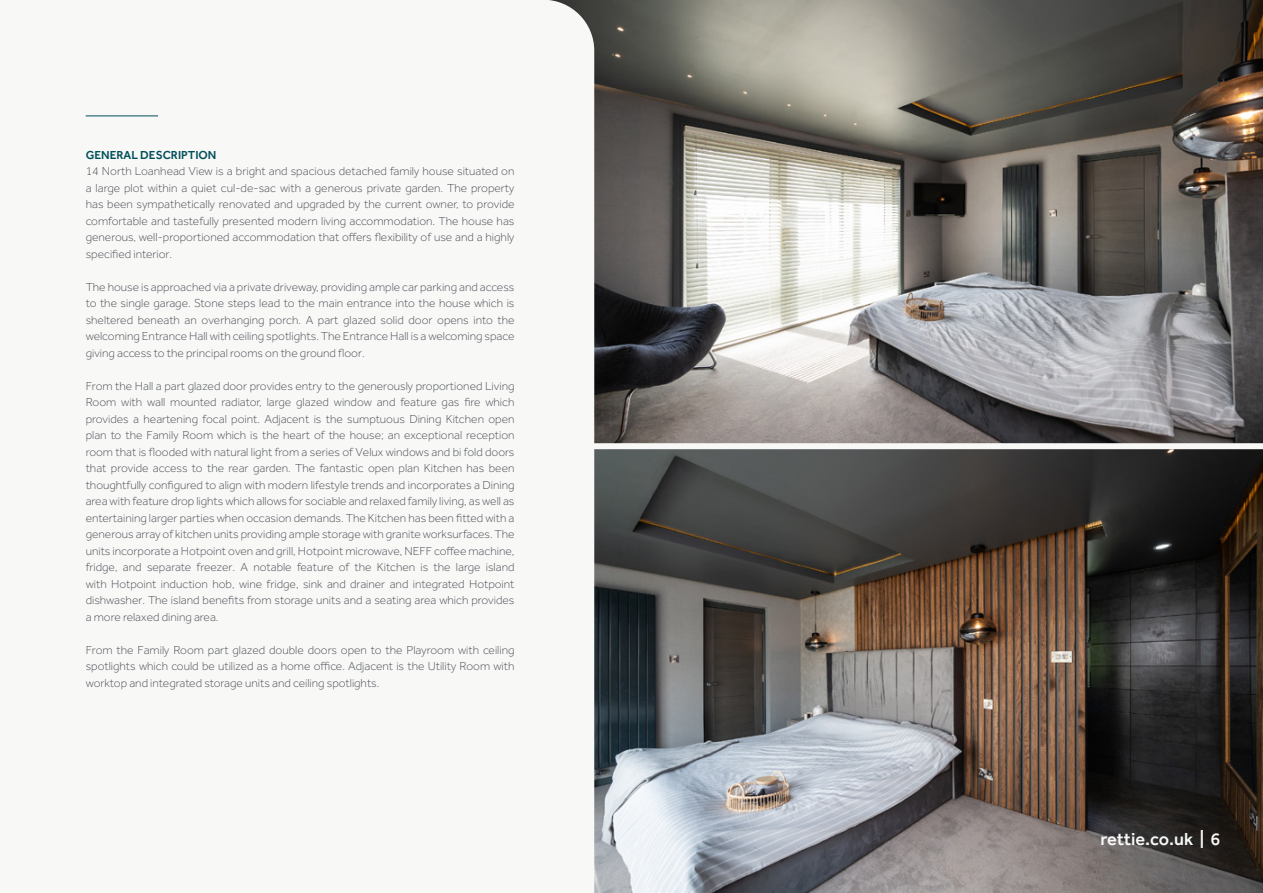
<style>
.page{position:relative;width:1263px;height:893px;background:#fff}
.page>*{position:absolute;margin:0;border:0;box-sizing:border-box;transform-origin:0 0}
.t1{font:500 18px "Effra";color:#f8f8f7}
.t2{font:300 12px/16.5px "Effra";color:#4d5056;text-align:justify}
.t3{font:500 12px "Effra";color:#004e59}
</style>
<div class="page">
<img style="left:594px;top:0;width:669px;height:893px">
<div style="left:541px;top:443px;width:722px;height:6px;background:#f8f8f7"></div>
<hr style="left:86px;top:116px;width:72px;height:1px;background:#004e59">
<p class="t3" style="left:86px;top:147px;width:132px">GENERAL DESCRIPTION</p>
<p class="t2" style="left:86px;top:163px;width:430px">14 North Loanhead View is a bright and spacious detached family house situated on a large plot within a quiet cul-de-sac with a generous private garden. The property has been sympathetically renovated and upgraded by the current owner, to provide comfortable and tastefully presented modern living accommodation. The house has generous, well-proportioned accommodation that offers flexibility of use and a highly specified interior.</p>
<p class="t2" style="left:86px;top:278px;width:430px">The house is approached via a private driveway, providing ample car parking and access to the single garage. Stone steps lead to the main entrance into the house which is sheltered beneath an overhanging porch. A part glazed solid door opens into the welcoming Entrance Hall with ceiling spotlights. The Entrance Hall is a welcoming space giving access to the principal rooms on the ground floor.</p>
<p class="t2" style="left:86px;top:377px;width:430px">From the Hall a part glazed door provides entry to the generously proportioned Living Room with wall mounted radiator, large glazed window and feature gas fire which provides a heartening focal point. Adjacent is the sumptuous Dining Kitchen open plan to the Family Room which is the heart of the house; an exceptional reception room that is flooded with natural light from a series of Velux windows and bi fold doors that provide access to the rear garden. The fantastic open plan Kitchen has been thoughtfully configured to align with modern lifestyle trends and incorporates a Dining area with feature drop lights which allows for sociable and relaxed family living, as well as entertaining larger parties when occasion demands. The Kitchen has been fitted with a generous array of kitchen units providing ample storage with granite worksurfaces. The units incorporate a Hotpoint oven and grill, Hotpoint microwave, NEFF coffee machine, fridge, and separate freezer. A notable feature of the Kitchen is the large island with Hotpoint induction hob, wine fridge, sink and drainer and integrated Hotpoint dishwasher. The island benefits from storage units and a seating area which provides a more relaxed dining area.</p>
<p class="t2" style="left:86px;top:641px;width:430px">From the Family Room part glazed double doors open to the Playroom with ceiling spotlights which could be utilized as a home office. Adjacent is the Utility Room with worktop and integrated storage units and ceiling spotlights.</p>
<p class="t1" style="left:1100px;top:828px;width:122px">rettie.co.uk | 6</p>
</div>
